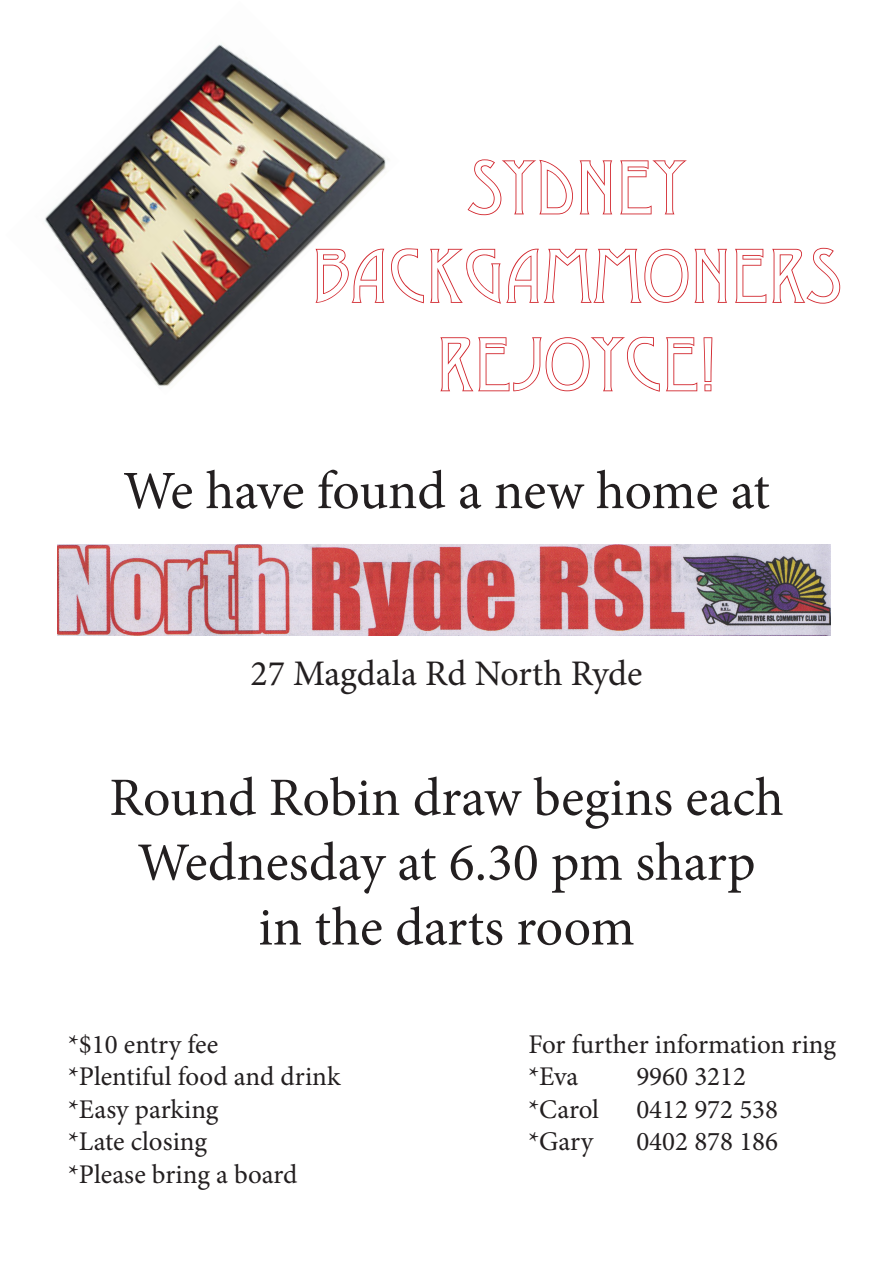
<style>
.page{position:relative;width:893px;height:1263px;background:#fff}
.page>*{position:absolute;margin:0;border:0;box-sizing:border-box;transform-origin:0 0}
.t1{font:73.65px "Desdemona";color:#d1232a}
.t2{font:54px/64.8px "Minion Pro";letter-spacing:-.005em;color:#231f20;text-align:center}
.t3{font:36px "Minion Pro";color:#231f20}
.t4{font:27px "Minion Pro";color:#231f20}
</style>
<div class="page">
<img style="left:58px;top:544px;width:773px;height:91px">
<img style="left:45px;top:44px;width:343px;height:343px">
<p class="t1" style="left:467px;top:144px;width:220px">SYDNEY</p>
<p class="t1" style="left:312px;top:233px;width:532px">BACKGAMMONERS</p>
<p class="t1" style="left:436px;top:321px;width:282px">REJOYCE!</p>
<p class="t2" style="left:123px;top:459px;width:648px">We have found a new home at</p>
<p class="t3" style="left:250px;top:650px;width:394px">27 Magdala Rd North Ryde</p>
<p class="t2" style="left:109px;top:765px;width:676px">Round Robin draw begins each<br>Wednesday at 6.30 pm sharp</p>
<p class="t2" style="left:258px;top:895px;width:378px">in the darts room</p>
<p class="t4" style="left:68px;top:1026px;width:152px">*$10 entry fee</p>
<p class="t4" style="left:68px;top:1059px;width:274px">*Plentiful food and drink</p>
<p class="t4" style="left:68px;top:1091px;width:152px">*Easy parking</p>
<p class="t4" style="left:68px;top:1123px;width:141px">*Late closing</p>
<p class="t4" style="left:68px;top:1156px;width:231px">*Please bring a board</p>
<p class="t4" style="left:528px;top:1026px;width:309px">For further information ring</p>
<p class="t4" style="left:528px;top:1059px;width:52px">*Eva</p>
<p class="t4" style="left:636px;top:1059px;width:111px">9960 3212</p>
<p class="t4" style="left:528px;top:1091px;width:72px">*Carol</p>
<p class="t4" style="left:636px;top:1091px;width:143px">0412 972 538</p>
<p class="t4" style="left:528px;top:1123px;width:67px">*Gary</p>
<p class="t4" style="left:636px;top:1123px;width:143px">0402 878 186</p>
</div>
